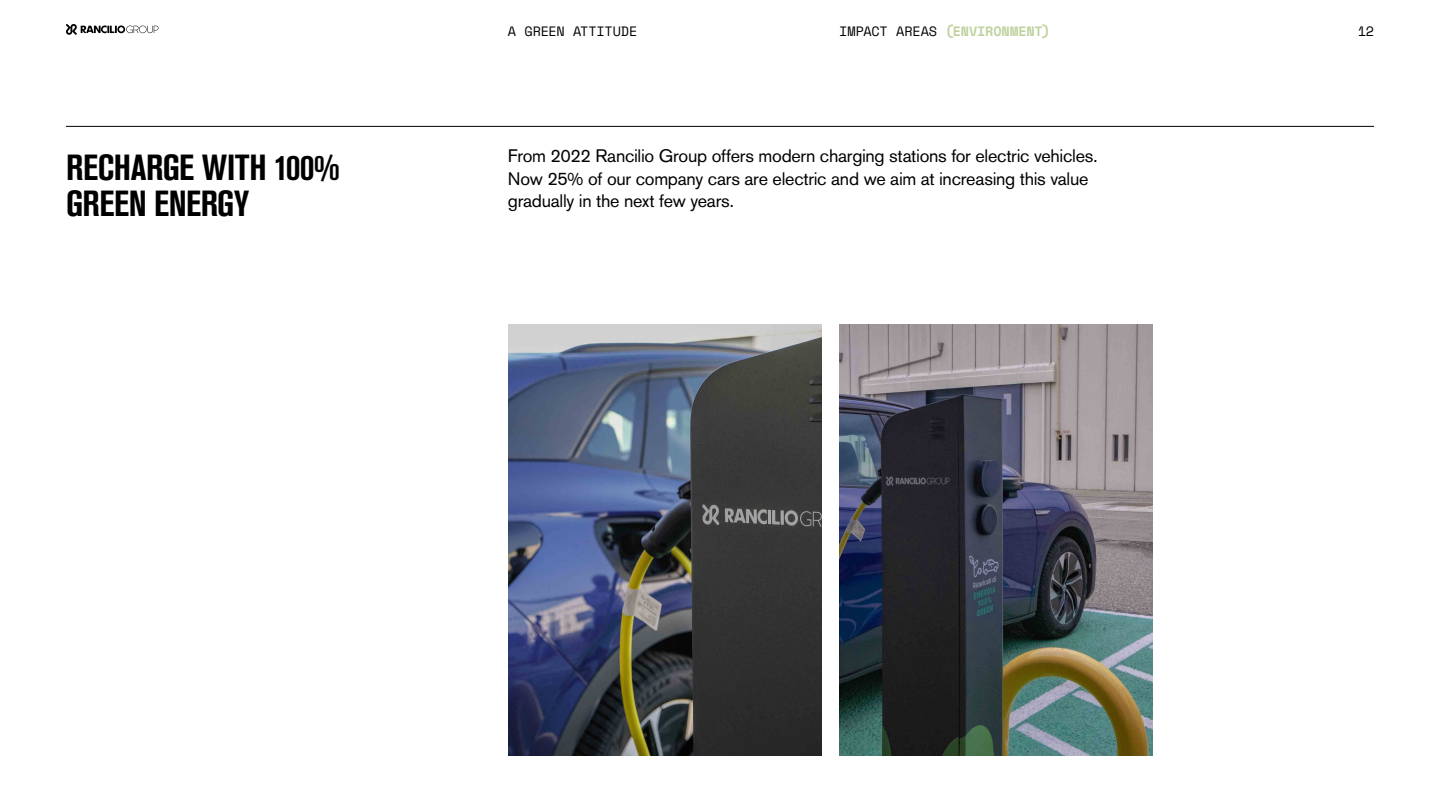
<style>
.page{position:relative;width:1440px;height:810px;background:#fff}
.page>*{position:absolute;margin:0;border:0;box-sizing:border-box;transform-origin:0 0}
.t1{font:700 condensed 36px/36px "Akzidenz Grotesk BQ";letter-spacing:-.01em;color:#000}
.t2{font:18px/22.5px "Akzidenz Grotesk Std";letter-spacing:-.015em;color:#000}
.t3{font:700 13.5px "Space Mono";letter-spacing:-.005em;color:#bfd29f}
.t4{font:13.5px "Space Mono";letter-spacing:-.015em;color:#000}
.s1{font-weight:400;color:#000}
</style>
<div class="page">
<svg style="left:66px;top:24px;width:92px;height:11px"></svg>
<hr style="left:66px;top:126px;width:1308px;height:1px;background:#000">
<img style="left:508px;top:324px;width:314px;height:432px">
<img style="left:839px;top:324px;width:314px;height:432px">
<p class="t3" style="left:839px;top:21px;width:212px"><span class="s1">IMPACT AREAS</span> (ENVIRONMENT)</p>
<p class="t4" style="left:508px;top:21px;width:131px">A GREEN ATTITUDE</p>
<p class="t4" style="left:1358px;top:21px;width:17px">12</p>
<h1 class="t1" style="left:66px;top:149px;width:275px">RECHARGE WITH 100%<br>GREEN ENERGY</h1>
<p class="t2" style="left:508px;top:144px;width:591px">From 2022 Rancilio Group offers modern charging stations for electric vehicles.<br>Now 25% of our company cars are electric and we aim at increasing this value gradually in the next few years.</p>
</div>
